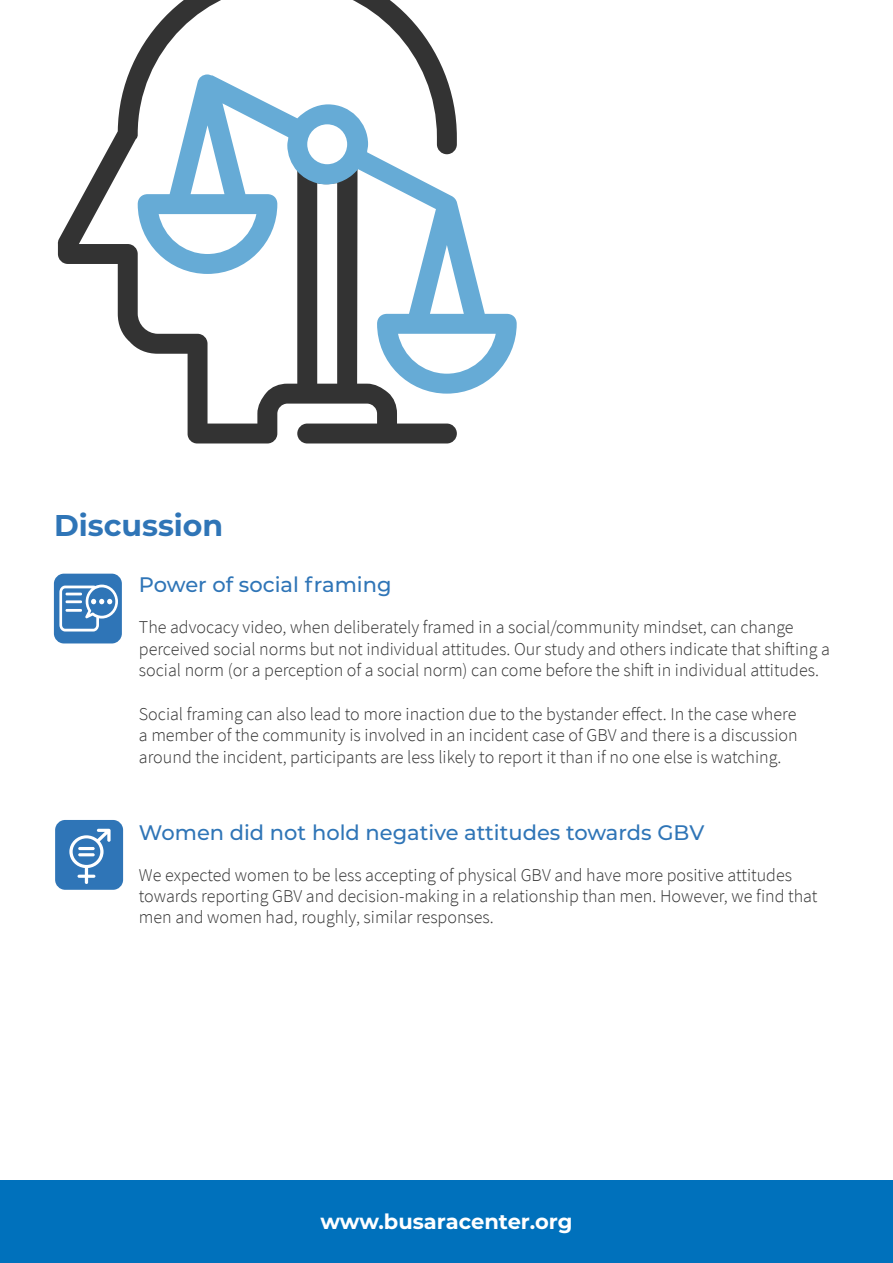
<style>
.page{position:relative;width:893px;height:1263px;background:#fff}
.page>*{position:absolute;margin:0;border:0;box-sizing:border-box;transform-origin:0 0}
.t1{font:700 30px "Montserrat";color:#2f75b7}
.t2{font:500 21px "Montserrat";color:#2f75b7}
.t3{font:700 21px "Montserrat";color:#fff}
.t4{font:300 18px/21.6px "Source Sans Pro";color:#323232}
</style>
<div class="page">
<div style="left:54px;top:574px;width:68px;height:69px;background:#2f75b7;border-radius:10px"></div>
<div style="left:55px;top:820px;width:68px;height:70px;background:#2f75b7;border-radius:10px"></div>
<div style="left:0;top:1180px;width:893px;height:83px;background:#0071bc"></div>
<svg style="left:69px;top:829px;width:42px;height:55px"></svg>
<hr style="left:78px;top:847px;width:17px;height:3px;background:#fff;border-radius:2px">
<hr style="left:78px;top:853px;width:17px;height:3px;background:#fff;border-radius:2px">
<svg style="left:58px;top:0;width:399px;height:443px"></svg>
<svg style="left:138px;top:74px;width:379px;height:320px"></svg>
<svg style="left:59px;top:585px;width:59px;height:46px"></svg>
<h1 class="t1" style="left:54px;top:503px;width:171px">Discussion</h1>
<p class="t2" style="left:139px;top:570px;width:254px">Power of social framing</p>
<p class="t4" style="left:139px;top:616px;width:692px">The advocacy video, when deliberately framed in a social/community mindset, can change perceived social norms but not individual attitudes. Our study and others indicate that shifting a social norm (or a perception of a social norm) can come before the shift in individual attitudes.</p>
<p class="t4" style="left:139px;top:703px;width:660px;text-align:justify">Social framing can also lead to more inaction due to the bystander effect. In the case where a member of the community is involved in an incident case of GBV and there is a discussion around the incident, participants are less likely to report it than if no one else is watching.</p>
<p class="t2" style="left:139px;top:818px;width:567px">Women did not hold negative attitudes towards GBV</p>
<p class="t4" style="left:139px;top:865px;width:680px;line-height:21px">We expected women to be less accepting of physical GBV and have more positive attitudes towards reporting GBV and decision-making in a relationship than men. However, we find that men and women had, roughly, similar responses.</p>
<p class="t3" style="left:321px;top:1207px;width:253px">www.busaracenter.org</p>
</div>
